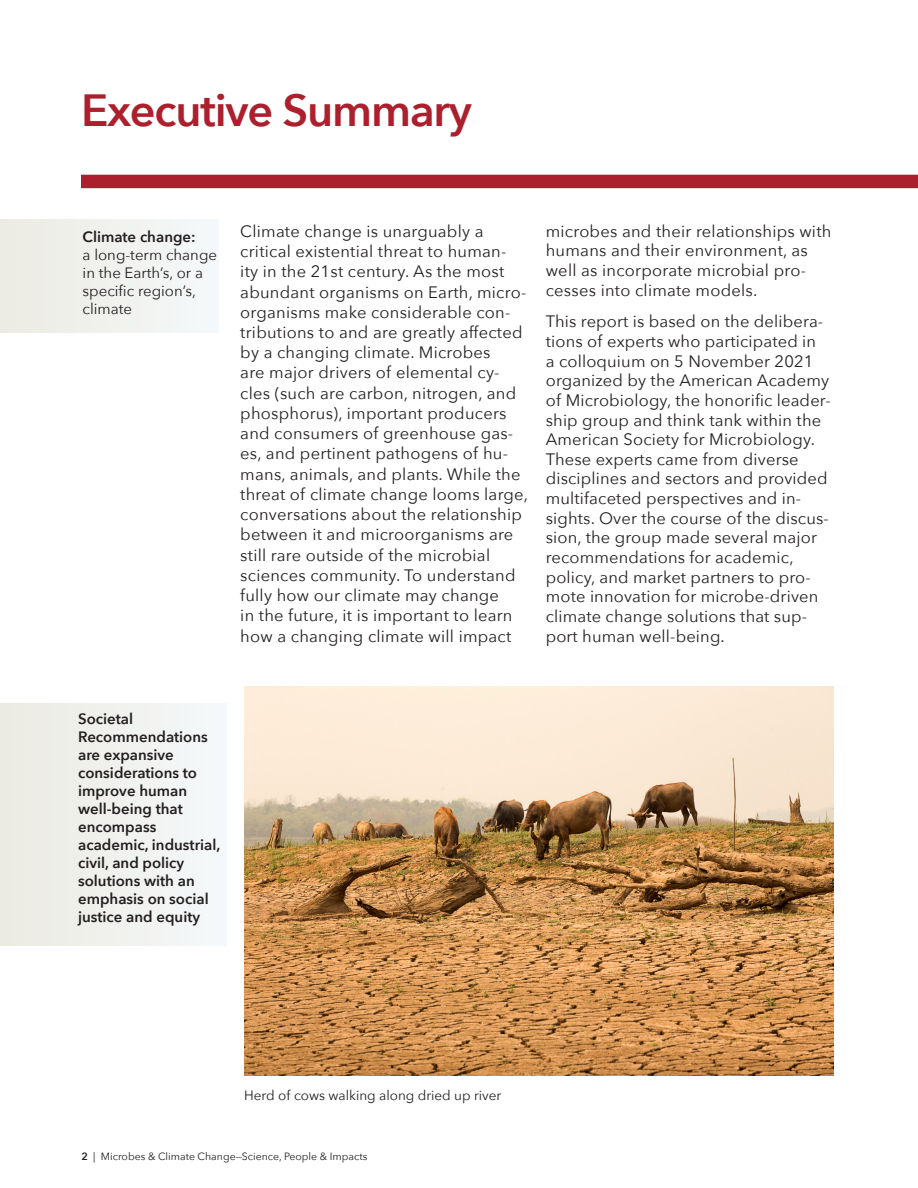
<style>
.page{position:relative;width:918px;height:1188px;background:#fff}
.page>*{position:absolute;margin:0;border:0;box-sizing:border-box;transform-origin:0 0}
.main_head{font:600 45px "Avenir Next";letter-spacing:-.025em;color:#ac1f2c}
.t1{font:16.5px/20.2px "Avenir Next";letter-spacing:.015em;color:#231f20}
.t2{font:600 15px/18px "Avenir Next";color:#231f20}
.t3{font:15px/18px "Avenir Next";color:#231f20}
.head_1{font:13.5px "Avenir Next";color:#231f20}
.t4{font:10.5px "Avenir Next";color:#231f20}
.s1{font-weight:600}
</style>
<div class="page">
<div style="left:81px;top:175px;width:837px;height:13px;background:#ac1f2c"></div>
<div style="left:0;top:703px;width:226px;height:243px;background:#f0f1ee"></div>
<div style="left:0;top:219px;width:219px;height:113px;background:#f0f1ee"></div>
<img style="left:244px;top:687px;width:589px;height:389px">
<p class="main_head" style="left:81px;top:72px;width:393px">Executive Summary</p>
<p class="t3" style="left:83px;top:227px;width:136px"><span class="s1">Climate change:<br></span>a long-term change in the Earth’s, or a specific region’s, climate</p>
<p class="t1" style="left:240px;top:220px;width:289px">Climate change is unarguably a critical existential threat to human&shy;ity in the 21st century. As the most abundant organisms on Earth, micro&shy;organisms make considerable con&shy;tributions to and are greatly affected by a changing climate. Microbes<br>are major drivers of elemental cy&shy;cles (such are carbon, nitrogen, and phosphorus), important producers and consumers of greenhouse gas&shy;es, and pertinent pathogens of hu&shy;mans, animals, and plants. While the threat of climate change looms large, conversations about the relationship between it and microorganisms are still rare outside of the microbial sciences community. To understand fully how our climate may change<br>in the future, it is important to learn how a changing climate will impact</p>
<p class="t1" style="left:546px;top:221px;width:287px;line-height:19.6px">microbes and their relationships with humans and their environment, as well as incorporate microbial pro&shy;cesses into climate models.</p>
<p class="t1" style="left:546px;top:311px;width:287px;line-height:19.6px">This report is based on the delibera&shy;tions of experts who participated in<br>a colloquium on 5 November 2021 organized by the American Academy of Microbiology, the honorific leader&shy;ship group and think tank within the American Society for Microbiology.<br>These experts came from diverse disciplines and sectors and provided multifaceted perspectives and in&shy;sights. Over the course of the discus&shy;sion, the group made several major recommendations for academic, policy, and market partners to pro&shy;mote innovation for microbe-driven climate change solutions that sup&shy;port human well-being.</p>
<p class="t2" style="left:78px;top:709px;width:144px">Societal<br>Recommendations are expansive considerations to improve human well-being that encompass academic, industrial, civil, and policy solutions with an emphasis on social justice and equity</p>
<p class="head_1" style="left:244px;top:1084px;width:259px">Herd of cows walking along dried up river</p>
<p class="t4" style="left:82px;top:1147px;width:287px"><span class="s1">2</span> | Microbes &amp; Climate Change—Science, People &amp; Impacts</p>
</div>
